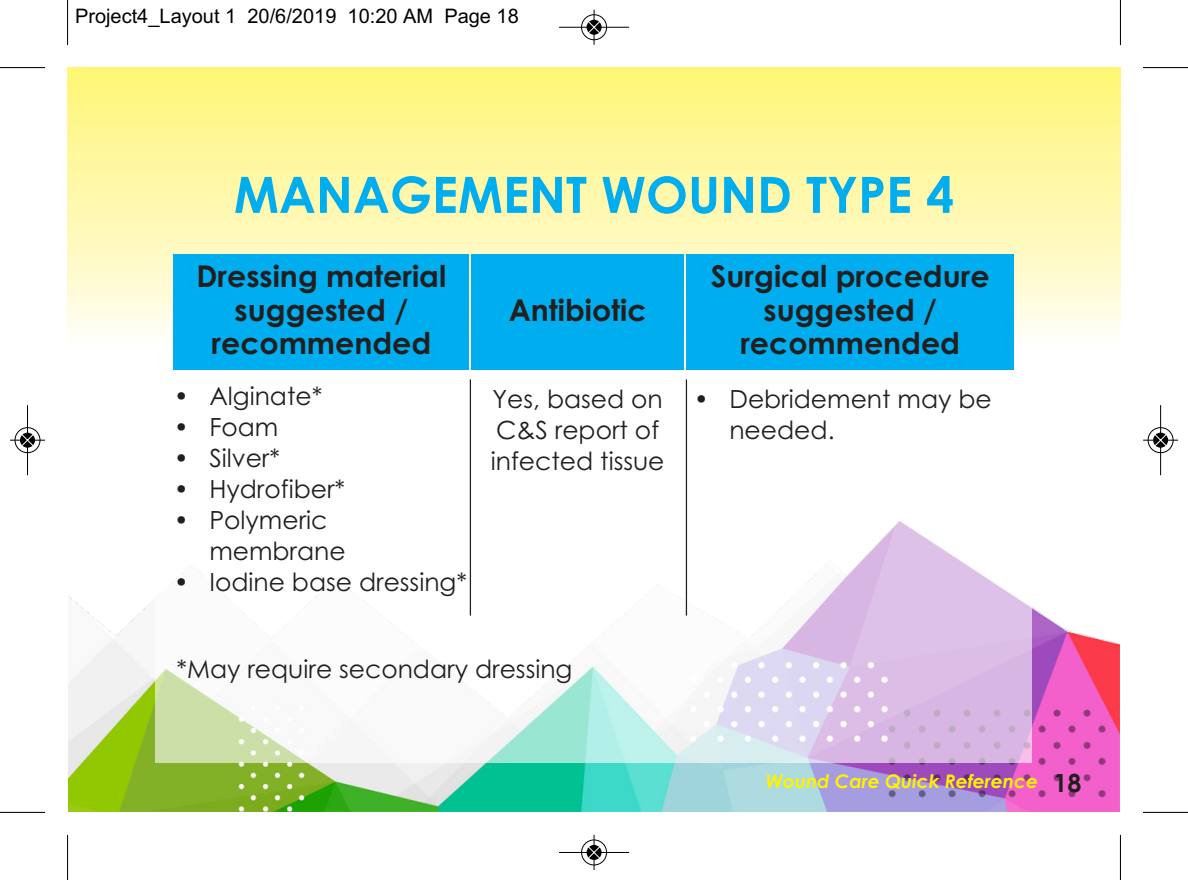
<style>
.page{position:relative;width:1188px;height:880px;background:#fff}
.page>*{position:absolute;margin:0;border:0;box-sizing:border-box;transform-origin:0 0}
.t1{font:700 50px "Century Gothic";color:#00aeef}
.t2{font:700 30px/33.5px "Century Gothic";color:#231f20;text-align:center}
.t3{font:25px/31px "Century Gothic";color:#231f20}
.t4{font:20px "Arial";color:#000}
.t5{font:italic 700 18.75px "Century Gothic";color:#fff101}
.s1{font-style:normal;font-size:25px;color:#231f20}
</style>
<div class="page">
<img style="left:68px;top:342px;width:1051px;height:469px">
<div style="left:68px;top:68px;width:1052px;height:274px;background:linear-gradient(to bottom,#fff573,#fffcf0)"></div>
<div style="left:156px;top:468px;width:876px;height:294px;background:#fff;opacity:.6"></div>
<div style="left:174px;top:254px;width:295px;height:116px;background:#00aeef"></div>
<div style="left:471px;top:254px;width:213px;height:116px;background:#00aeef"></div>
<div style="left:686px;top:254px;width:328px;height:116px;background:#00aeef"></div>
<hr style="left:470px;top:379px;width:1px;height:236px;background:#231f20">
<hr style="left:685px;top:379px;width:2px;height:236px;background:#231f20">
<hr style="left:67px;top:0;width:1px;height:45px;background:#000">
<hr style="left:0;top:67px;width:45px;height:1px;background:#000">
<hr style="left:1119px;top:0;width:1px;height:45px;background:#000">
<hr style="left:1142px;top:67px;width:45px;height:1px;background:#000">
<hr style="left:67px;top:834px;width:1px;height:45px;background:#000">
<hr style="left:0;top:811px;width:45px;height:1px;background:#000">
<hr style="left:1119px;top:834px;width:1px;height:45px;background:#000">
<hr style="left:1142px;top:811px;width:45px;height:1px;background:#000">
<div style="left:580px;top:14px;width:27px;height:27px;border:2px solid #fff;border-radius:50%"></div>
<svg style="left:586px;top:19px;width:16px;height:16px"></svg>
<hr style="left:559px;top:27px;width:70px;height:1px;background:#000">
<hr style="left:593px;top:10px;width:1px;height:35px;background:#000">
<div style="left:581px;top:14px;width:26px;height:26px;border:1px solid #000;border-radius:50%"></div>
<svg style="left:586px;top:20px;width:15px;height:15px"></svg>
<svg style="left:587px;top:21px;width:13px;height:13px"></svg>
<div style="left:580px;top:838px;width:27px;height:27px;border:2px solid #fff;border-radius:50%"></div>
<svg style="left:586px;top:844px;width:16px;height:16px"></svg>
<hr style="left:559px;top:851px;width:70px;height:1px;background:#000">
<hr style="left:593px;top:834px;width:1px;height:35px;background:#000">
<div style="left:581px;top:839px;width:26px;height:25px;border:1px solid #000;border-radius:50%"></div>
<svg style="left:586px;top:844px;width:15px;height:15px"></svg>
<svg style="left:587px;top:845px;width:13px;height:13px"></svg>
<div style="left:14px;top:426px;width:27px;height:27px;border:2px solid #fff;border-radius:50%"></div>
<hr style="left:27px;top:405px;width:1px;height:70px;background:#000">
<hr style="left:10px;top:439px;width:35px;height:1px;background:#000">
<div style="left:15px;top:427px;width:25px;height:26px;border:1px solid #000;border-radius:50%"></div>
<svg style="left:20px;top:432px;width:15px;height:15px"></svg>
<svg style="left:21px;top:433px;width:13px;height:13px"></svg>
<div style="left:1147px;top:426px;width:26px;height:27px;border:2px solid #fff;border-radius:50%"></div>
<hr style="left:1160px;top:405px;width:1px;height:70px;background:#000">
<hr style="left:1142px;top:439px;width:36px;height:1px;background:#000">
<div style="left:1147px;top:427px;width:26px;height:26px;border:1px solid #000;border-radius:50%"></div>
<svg style="left:1152px;top:432px;width:16px;height:15px"></svg>
<svg style="left:1154px;top:433px;width:12px;height:13px"></svg>
<p class="t4" style="left:75px;top:4px;width:445px">Project4_Layout 1 20/6/2019 10:20 AM Page 18</p>
<h1 class="t1" style="left:234px;top:166px;width:721px">MANAGEMENT WOUND TYPE 4</h1>
<p class="t2" style="left:196px;top:260px;width:251px">Dressing material suggested / recommended</p>
<p class="t3" style="left:174px;top:380px;width:150px">• Alginate*</p>
<p class="t3" style="left:174px;top:411px;width:106px">• Foam</p>
<p class="t3" style="left:174px;top:442px;width:108px">• Silver*</p>
<p class="t3" style="left:174px;top:473px;width:173px">• Hydrofiber*</p>
<p class="t3" style="left:209px;top:504px;width:138px;text-indent:-35px">• Polymeric membrane</p>
<p class="t3" style="left:174px;top:566px;width:295px">• Iodine base dressing*</p>
<p class="t2" style="left:508px;top:293px;width:139px">Antibiotic</p>
<p class="t2" style="left:711px;top:260px;width:280px">Surgical procedure suggested / recommended</p>
<p class="t3" style="left:491px;top:384px;width:175px">Yes, based on<br>C&amp;S report of infected tissue</p>
<p class="t3" style="left:729px;top:384px;width:264px;text-indent:-35px">• Debridement may be needed.</p>
<p class="t3" style="left:176px;top:653px;width:397px">*May require secondary dressing</p>
<p class="t5" style="left:765px;top:770px;width:317px">Wound Care Quick Reference <span class="s1">18</span></p>
</div>
